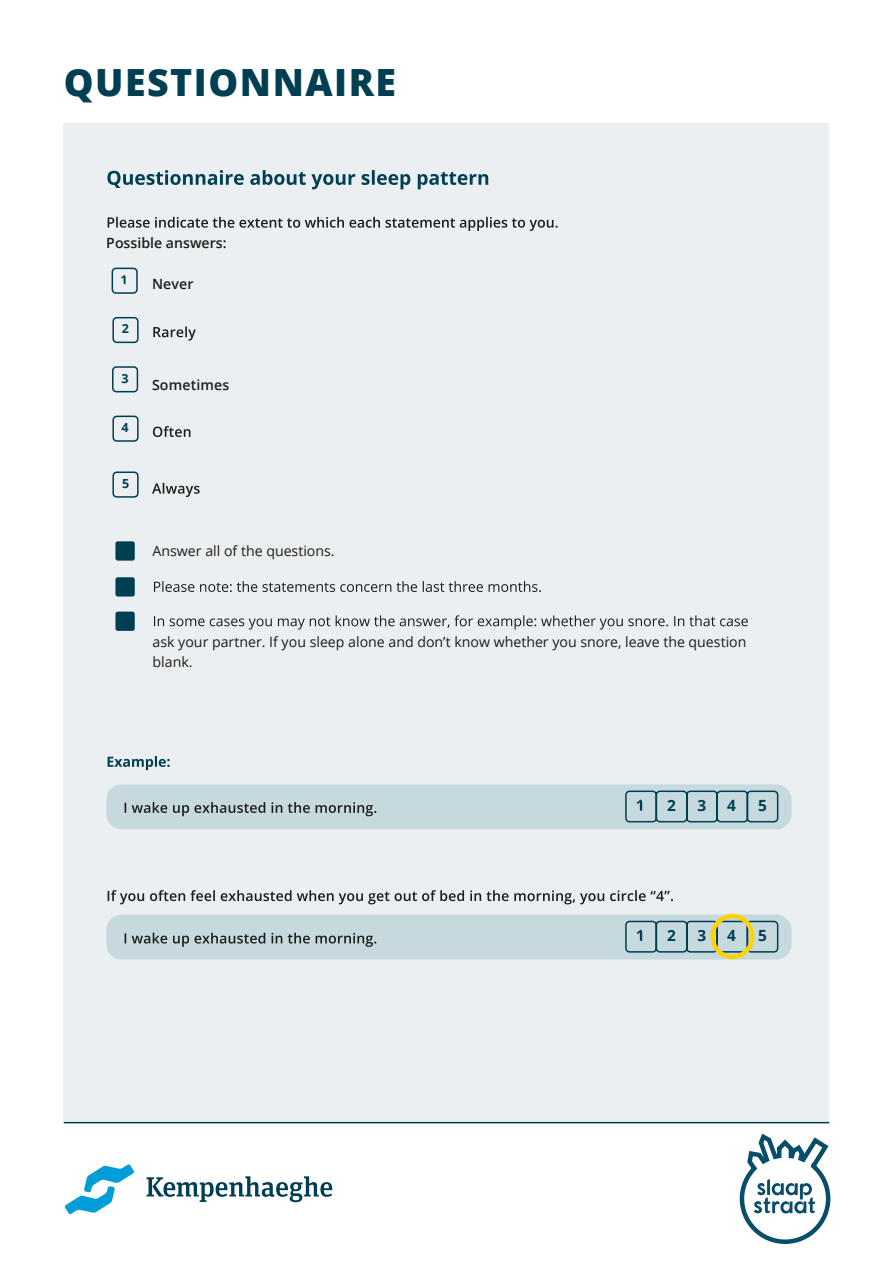
<style>
.page{position:relative;width:893px;height:1263px;background:#fff}
.page>*{position:absolute;margin:0;border:0;box-sizing:border-box;transform-origin:0 0}
.t1{font:800 37.5px "Open Sans";letter-spacing:.04em;color:#003f52}
.t2{font:700 15.45px "Open Sans";color:#003f52}
.t3{font:14.1px/20.5px "Open Sans";color:#1d1d1b}
.t4{font:600 14.1px "Open Sans";color:#1d1d1b}
.t5{font:700 12.45px "Open Sans";color:#003f52}
</style>
<div class="page">
<div style="left:64px;top:123px;width:765px;height:1000px;background:#ebeff1"></div>
<hr style="left:64px;top:1122px;width:765px;height:1px;background:#003f52">
<svg style="left:65px;top:1164px;width:69px;height:50px"></svg>
<svg style="left:146px;top:1176px;width:186px;height:26px"></svg>
<svg style="left:739px;top:1133px;width:92px;height:111px"></svg>
<div style="left:106px;top:915px;width:685px;height:44px;background:#c5d9de;border-radius:15px"></div>
<div style="left:106px;top:784px;width:685px;height:45px;background:#c5d9de;border-radius:15px"></div>
<svg style="left:108px;top:756px;width:62px;height:14px"></svg>
<svg style="left:108px;top:217px;width:450px;height:14px"></svg>
<svg style="left:111px;top:267px;width:28px;height:231px"></svg>
<svg style="left:153px;top:326px;width:43px;height:15px"></svg>
<svg style="left:153px;top:426px;width:37px;height:11px"></svg>
<svg style="left:152px;top:483px;width:48px;height:14px"></svg>
<div style="left:115px;top:541px;width:20px;height:20px;background:#003f52;border-radius:2px"></div>
<div style="left:115px;top:577px;width:20px;height:19px;background:#003f52;border-radius:2px"></div>
<svg style="left:154px;top:581px;width:387px;height:11px"></svg>
<div style="left:115px;top:612px;width:20px;height:19px;background:#003f52;border-radius:2px"></div>
<svg style="left:154px;top:615px;width:594px;height:14px"></svg>
<svg style="left:625px;top:790px;width:154px;height:33px"></svg>
<svg style="left:625px;top:920px;width:154px;height:33px"></svg>
<div style="left:710px;top:914px;width:44px;height:45px;border:4px solid #ffd208;border-radius:50%"></div>
<svg style="left:125px;top:933px;width:251px;height:14px"></svg>
<svg style="left:125px;top:802px;width:251px;height:14px"></svg>
<svg style="left:107px;top:170px;width:381px;height:19px"></svg>
<svg style="left:108px;top:890px;width:565px;height:14px"></svg>
<h1 class="t1" style="left:64px;top:54px;width:334px">QUESTIONNAIRE</h1>
<p class="t4" style="left:106px;top:233px;width:122px">Possible answers:</p>
<p class="t5" style="left:122px;top:320px;width:9px">2</p>
<p class="t5" style="left:122px;top:369px;width:9px">3</p>
<p class="t5" style="left:121px;top:419px;width:9px">4</p>
<p class="t5" style="left:122px;top:475px;width:9px">5</p>
<p class="t4" style="left:152px;top:274px;width:43px">Never</p>
<p class="t4" style="left:152px;top:375px;width:79px">Sometimes</p>
<p class="t3" style="left:153px;top:540px;width:184px">Answer all of the questions.</p>
<p class="t3" style="left:153px;top:631px;width:595px">ask your partner. If you sleep alone and don’t know whether you snore, leave the question blank.</p>
<p class="t2" style="left:667px;top:794px;width:10px">2</p>
<p class="t2" style="left:697px;top:794px;width:10px">3</p>
<p class="t2" style="left:727px;top:794px;width:10px">4</p>
<p class="t2" style="left:758px;top:794px;width:10px">5</p>
<p class="t2" style="left:667px;top:924px;width:10px">2</p>
<p class="t2" style="left:697px;top:924px;width:10px">3</p>
<p class="t2" style="left:727px;top:924px;width:10px">4</p>
<p class="t2" style="left:758px;top:924px;width:10px">5</p>
</div>
